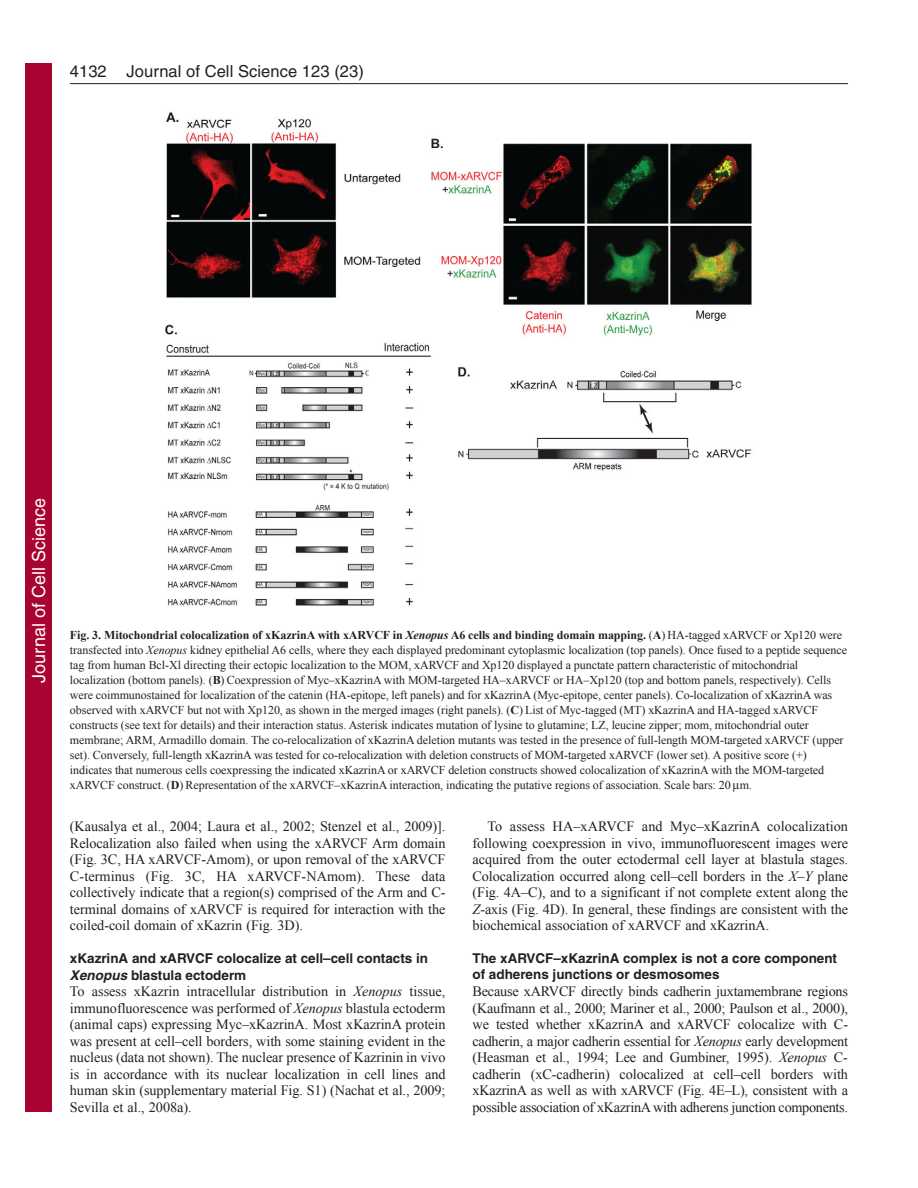
<style>
.page{position:relative;width:918px;height:1188px;background:#fff}
.page>*{position:absolute;margin:0;border:0;box-sizing:border-box;transform-origin:0 0}
.t1{font:18px "Helvetica";color:#fff}
.t2{font:16.5px "Helvetica";letter-spacing:.005em;color:#231f20}
.t3{font:14.25px/16.5px "Times New Roman";letter-spacing:-.005em;color:#231f20;text-align:justify}
.t4{font:700 13.5px/16.5px "Helvetica";color:#231f20}
.t5{font:12px/15px "Times New Roman";letter-spacing:-.005em;color:#231f20}
.s1{font-weight:700}
.s2{font-weight:700;font-style:italic}
.s3{font-style:italic}
</style>
<div class="page">
<hr style="left:70px;top:83px;width:778px;height:1px;background:#231f20">
<img style="left:165px;top:112px;width:587px;height:494px">
<div style="left:26px;top:64px;width:26px;height:1048px;background:#a90332"></div>
<p class="t2" style="left:70px;top:65px;width:295px">4132 Journal of Cell Science 123 (23)</p>
<p class="t1" style="left:28px;top:683px;width:186px;rotate:-90deg">Journal of Cell Science</p>
<p class="t5" style="left:70px;top:627px;width:779px"><span class="s1">Fig. 3. Mitochondrial colocalization of xKazrinA with xARVCF in</span> <span class="s2">Xenopus</span> <span class="s1">A6 cells and binding domain mapping.</span> (<span class="s1">A</span>) HA-tagged xARVCF or Xp120 were transfected into <span class="s3">Xenopus</span> kidney epithelial A6 cells, where they each displayed predominant cytoplasmic localization (top panels). Once fused to a peptide sequence tag from human Bcl-Xl directing their ectopic localization to the MOM, xARVCF and Xp120 displayed a punctate pattern characteristic of mitochondrial localization (bottom panels). (<span class="s1">B</span>) Coexpression of Myc–xKazrinA with MOM-targeted HA–xARVCF or HA–Xp120 (top and bottom panels, respectively). Cells were coimmunostained for localization of the catenin (HA-epitope, left panels) and for xKazrinA (Myc-epitope, center panels). Co-localization of xKazrinA was observed with xARVCF but not with Xp120, as shown in the merged images (right panels). (<span class="s1">C</span>) List of Myc-tagged (MT) xKazrinA and HA-tagged xARVCF constructs (see text for details) and their interaction status. Asterisk indicates mutation of lysine to glutamine; LZ, leucine zipper; mom, mitochondrial outer membrane; ARM, Armadillo domain. The co-relocalization of xKazrinA deletion mutants was tested in the presence of full-length MOM-targeted xARVCF (upper set). Conversely, full-length xKazrinA was tested for co-relocalization with deletion constructs of MOM-targeted xARVCF (lower set). A positive score (+) indicates that numerous cells coexpressing the indicated xKazrinA or xARVCF deletion constructs showed colocalization of xKazrinA with the MOM-targeted xARVCF construct. (<span class="s1">D</span>) Representation of the xARVCF–xKazrinA interaction, indicating the putative regions of association. Scale bars: 20 m.</p>
<p class="t3" style="left:70px;top:818px;width:377px">(Kausalya et al., 2004; Laura et al., 2002; Stenzel et al., 2009)].<br>Relocalization also failed when using the xARVCF Arm domain (Fig. 3C, HA xARVCF-Amom), or upon removal of the xARVCF C-terminus (Fig. 3C, HA xARVCF-NAmom). These data collectively indicate that a region(s) comprised of the Arm and C&shy;terminal domains of xARVCF is required for interaction with the coiled-coil domain of xKazrin (Fig. 3D).</p>
<p class="t4" style="left:70px;top:951px;width:360px">xKazrinA and xARVCF colocalize at cell–cell contacts in<br><span class="s3">Xenopus</span>blastula ectoderm</p>
<p class="t3" style="left:70px;top:983px;width:377px">To assess xKazrin intracellular distribution in <span class="s3">Xenopus</span> tissue, immunofluorescence was performed of <span class="s3">Xenopus</span> blastula ectoderm (animal caps) expressing Myc–xKazrinA. Most xKazrinA protein was present at cell–cell borders, with some staining evident in the nucleus (data not shown). The nuclear presence of Kazrinin in vivo is in accordance with its nuclear localization in cell lines and human skin (supplementary material Fig. S1) (Nachat et al., 2009; Sevilla et al., 2008a).</p>
<p class="t3" style="left:472px;top:818px;width:377px;text-indent:15px">To assess HA–xARVCF and Myc–xKazrinA colocalization following coexpression in vivo, immunofluorescent images were acquired from the outer ectodermal cell layer at blastula stages.<br>Colocalization occurred along cell–cell borders in the <span class="s3">X</span>–<span class="s3">Y</span> plane (Fig. 4A–C), and to a significant if not complete extent along the <span class="s3">Z</span>-axis (Fig. 4D). In general, these findings are consistent with the biochemical association of xARVCF and xKazrinA.</p>
<p class="t4" style="left:473px;top:951px;width:366px">The xARVCF–xKazrinA complex is not a core component of adherens junctions or desmosomes</p>
<p class="t3" style="left:473px;top:983px;width:377px">Because xARVCF directly binds cadherin juxtamembrane regions (Kaufmann et al., 2000; Mariner et al., 2000; Paulson et al., 2000), we tested whether xKazrinA and xARVCF colocalize with C&shy;cadherin, a major cadherin essential for <span class="s3">Xenopus</span> early development (Heasman et al., 1994; Lee and Gumbiner, 1995). <span class="s3">Xenopus</span> C&shy;cadherin (xC-cadherin) colocalized at cell–cell borders with xKazrinA as well as with xARVCF (Fig. 4E–L), consistent with a possible association of xKazrinA with adherens junction components.</p>
</div>
